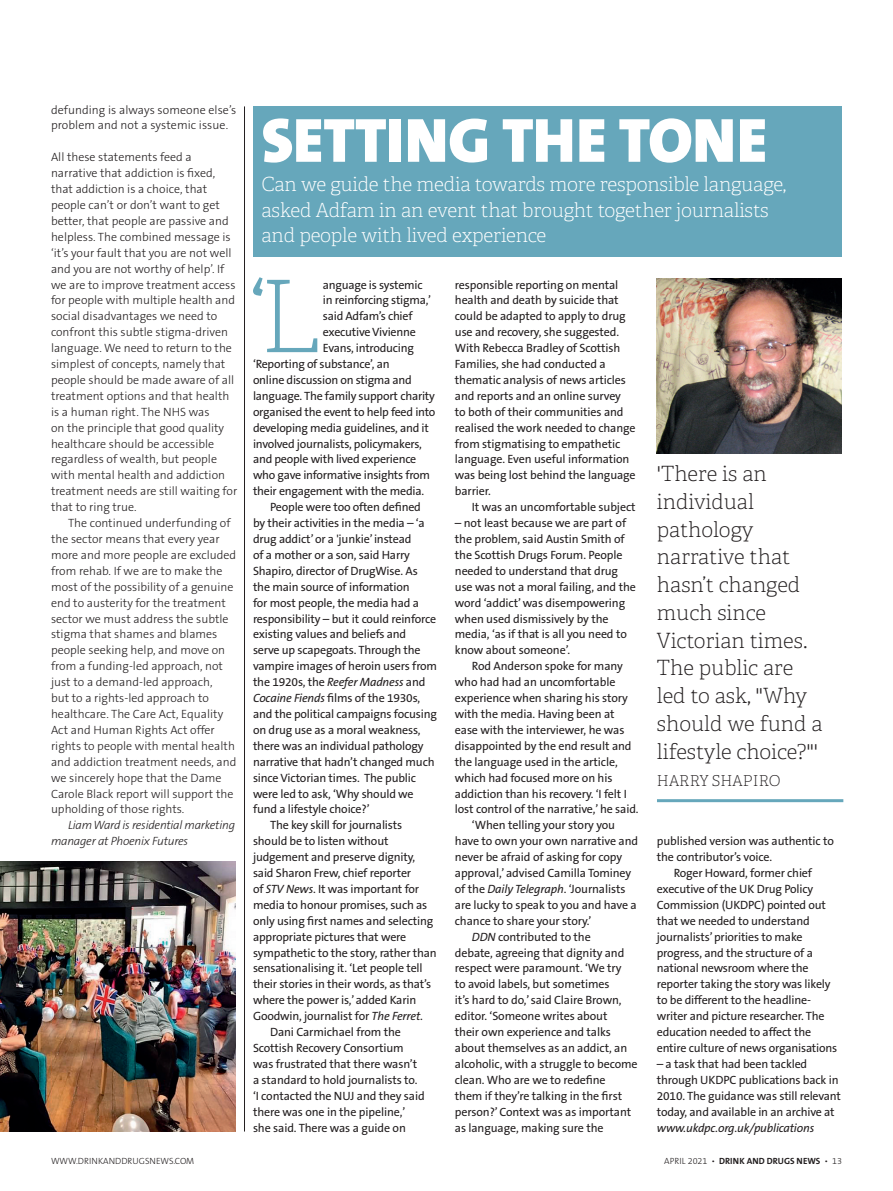
<style>
.page{position:relative;width:893px;height:1191px;background:#fff}
.page>*{position:absolute;margin:0;border:0;box-sizing:border-box;transform-origin:0 0}
.t1{font:99.9px "Adelle PE Th";color:#66a7bb}
.t2{font:900 63px "The Sans B9";color:#fff}
.News_pull_quote_1{font:21px/27.8px "Adelle PE Th";color:#231f20}
.t3{font:19.5px/25.5px "Adelle PE Th";letter-spacing:-.01em;color:#fff}
.News_pull_quote_1-2{font:15px "Adelle PE Th";color:#231f20}
.t4{font:12px/15.9px "The Sans B5 Plain";letter-spacing:-.015em;color:#231f20}
.t5{font:300 12px/15.9px "The Sans B3";color:#231f20}
.t6{font:italic 300 12px/15.9px "The Sans B3";letter-spacing:-.02em;color:#231f20}
._01_Folio_Right{font:700 9px "The Sans B7";color:#231f20}
.t7{font:300 9px "The Sans B3";color:#231f20}
.s1{font-style:italic}
.s2{font-family:"The Sans B3";font-weight:300}
</style>
<div class="page">
<div style="left:253px;top:106px;width:589px;height:151px;background:#66a7bb"></div>
<hr style="left:657px;top:799px;width:186px;height:3px;background:#66a7bb">
<hr style="left:244px;top:106px;width:1px;height:1025px;background:#231f20">
<img style="left:0;top:861px;width:236px;height:270px">
<img style="left:657px;top:279px;width:185px;height:174px">
<p class="t5" style="left:51px;top:102px;width:187px">defunding is always someone else’s problem and not a systemic issue.</p>
<p class="t5" style="left:51px;top:150px;width:188px">All these statements feed a narrative that addiction is fixed, that addiction is a choice, that people can’t or don’t want to get better, that people are passive and helpless. The combined message is ‘it’s your fault that you are not well and you are not worthy of help’. If we are to improve treatment access for people with multiple health and social disadvantages we need to confront this subtle stigma-driven language. We need to return to the simplest of concepts, namely that people should be made aware of all treatment options and that health is a human right. The NHS was<br>on the principle that good quality healthcare should be accessible regardless of wealth, but people with mental health and addiction treatment needs are still waiting for that to ring true.</p>
<p class="t5" style="left:51px;top:515px;width:187px;text-indent:17px">The continued underfunding of the sector means that every year more and more people are excluded from rehab. If we are to make the most of the possibility of a genuine end to austerity for the treatment sector we must address the subtle stigma that shames and blames people seeking help, and move on from a funding-led approach, not just to a demand-led approach,<br>but to a rights-led approach to healthcare. The Care Act, Equality<br>Act and Human Rights Act offer rights to people with mental health and addiction treatment needs, and we sincerely hope that the Dame<br>Carole Black report will support the upholding of those rights.</p>
<p class="t6" style="left:51px;top:818px;width:186px;text-indent:17px">Liam Ward is residential marketing manager at Phoenix Futures</p>
<p class="t7" style="left:51px;top:1156px;width:145px">WWW.DRINKANDDRUGSNEWS.COM</p>
<p class="t2" style="left:261px;top:107px;width:507px">SETTING THE TONE</p>
<p class="t3" style="left:261px;top:171px;width:526px">Can we guide the media towards more responsible language, asked Adfam in an event that brought together journalists and people with lived experience</p>
<p class="t1" style="left:248px;top:248px;width:74px">‘L</p>
<p class="t4" style="left:323px;top:277px;width:101px">anguage is systemic</p>
<p class="t4" style="left:323px;top:293px;width:110px">in reinforcing stigma,’</p>
<p class="t4" style="left:323px;top:309px;width:91px">said Adfam’s chief</p>
<p class="t4" style="left:323px;top:325px;width:94px">executive Vivienne</p>
<p class="t4" style="left:323px;top:340px;width:92px">Evans, introducing</p>
<p class="t4" style="left:253px;top:356px;width:138px">‘Reporting of substance’, an</p>
<p class="t4" style="left:253px;top:372px;width:160px">online discussion on stigma and</p>
<p class="t4" style="left:253px;top:388px;width:183px">language. The family support charity</p>
<p class="t4" style="left:253px;top:404px;width:184px">organised the event to help feed into</p>
<p class="t4" style="left:253px;top:420px;width:177px">developing media guidelines, and it</p>
<p class="t4" style="left:253px;top:436px;width:170px">involved journalists, policymakers,</p>
<p class="t4" style="left:253px;top:452px;width:165px">and people with lived experience</p>
<p class="t4" style="left:253px;top:468px;width:179px">who gave informative insights from</p>
<p class="t4" style="left:253px;top:484px;width:173px">their engagement with the media.</p>
<p class="t4" style="left:253px;top:499px;width:186px;text-indent:17px">People were too often defined<br>by their activities in the media – ‘a drug addict’ or a 'junkie’ instead<br>of a mother or a son, said Harry<br>Shapiro, director of DrugWise. As the main source of information<br>for most people, the media had a responsibility – but it could reinforce existing values and beliefs and<br>serve up scapegoats. Through the vampire images of heroin users from the 1920s, the <span class="s1">Reefer Madness</span> and<br><span class="s1">Cocaine Fiends</span> films of the 1930s, and the political campaigns focusing on drug use as a moral weakness, there was an individual pathology narrative that hadn’t changed much since Victorian times. The public were led to ask, ‘Why should we fund a lifestyle choice?’</p>
<p class="t4" style="left:253px;top:817px;width:185px;text-indent:17px">The key skill for journalists should be to listen without judgement and preserve dignity, said Sharon Frew, chief reporter<br>of <span class="s1">STV News</span>. It was important for media to honour promises, such as only using first names and selecting appropriate pictures that were sympathetic to the story, rather than sensationalising it. ‘Let people tell their stories in their words, as that’s where the power is,’ added Karin Goodwin, journalist for <span class="s1">The Ferret</span>.</p>
<p class="t4" style="left:253px;top:1024px;width:173px;text-indent:17px">Dani Carmichael from the<br>Scottish Recovery Consortium was frustrated that there wasn’t a standard to hold journalists to. ‘I contacted the NUJ and they said there was one in the pipeline,’ she said. There was a guide on</p>
<p class="t4" style="left:455px;top:277px;width:182px">responsible reporting on mental health and death by suicide that could be adapted to apply to drug use and recovery, she suggested.<br>With Rebecca Bradley of Scottish<br>Families, she had conducted a thematic analysis of news articles and reports and an online survey<br>to both of their communities and realised the work needed to change from stigmatising to empathetic language. Even useful information was being lost behind the language barrier.</p>
<p class="t4" style="left:472px;top:499px;width:165px">It was an uncomfortable subject</p>
<p class="t4" style="left:455px;top:515px;width:182px">– not least because we are part of the problem, said Austin Smith of the Scottish Drugs Forum. People needed to understand that drug use was not a moral failing, and the word ‘addict’ was disempowering when used dismissively by the media, ‘as if that is all you need to know about someone’.</p>
<p class="t4" style="left:455px;top:658px;width:185px;text-indent:17px">Rod Anderson spoke for many who had had an uncomfortable experience when sharing his story with the media. Having been at ease with the interviewer, he was disappointed by the end result and the language used in the article, which had focused more on his addiction than his recovery. ‘I felt I lost control of the narrative,’ he said.</p>
<p class="t4" style="left:455px;top:817px;width:185px;text-indent:17px">‘When telling your story you have to own your own narrative and never be afraid of asking for copy approval,’ advised Camilla Tominey of the <span class="s1">Daily Telegraph</span>. ‘Journalists are lucky to speak to you and have a chance to share your story.’</p>
<p class="t4" style="left:455px;top:929px;width:184px;text-indent:17px"><span class="s1">DDN</span> contributed to the<br>debate, agreeing that dignity and respect were paramount. ‘We try<br>to avoid labels, but sometimes<br>it’s hard to do,’ said Claire Brown, editor. ‘Someone writes about<br>their own experience and talks about themselves as an addict, an alcoholic, with a struggle to become clean. Who are we to redefine<br>them if they’re talking in the first person?’ Context was as important as language, making sure the</p>
<p class="News_pull_quote_1" style="left:657px;top:459px;width:167px">'There is an individual pathology narrative that hasn’t changed much since<br>Victorian times.<br>The public are led to ask, "Why should we fund a lifestyle choice?"'</p>
<p class="News_pull_quote_1-2" style="left:657px;top:771px;width:125px">HARRY SHAPIRO</p>
<p class="t4" style="left:657px;top:833px;width:179px">published version was authentic to the contributor’s voice.</p>
<p class="t4" style="left:657px;top:865px;width:182px;text-indent:17px">Roger Howard, former chief executive of the UK Drug Policy<br>Commission (UKDPC) pointed out that we needed to understand journalists’ priorities to make progress, and the structure of a national newsroom where the reporter taking the story was likely to be different to the headline&shy;writer and picture researcher. The education needed to affect the entire culture of news organisations</p>
<p class="t4" style="left:657px;top:1056px;width:186px">– a task that had been tackled through UKDPC publications back in 2010. The guidance was still relevant today, and available in an archive at <span class="s1">www.ukdpc.org.uk/publications</span></p>
<p class="_01_Folio_Right" style="left:664px;top:1156px;width:179px"><span class="s2">APRIL 2021 •</span> DRINK AND DRUGS NEWS <span class="s2">• 13</span></p>
</div>
